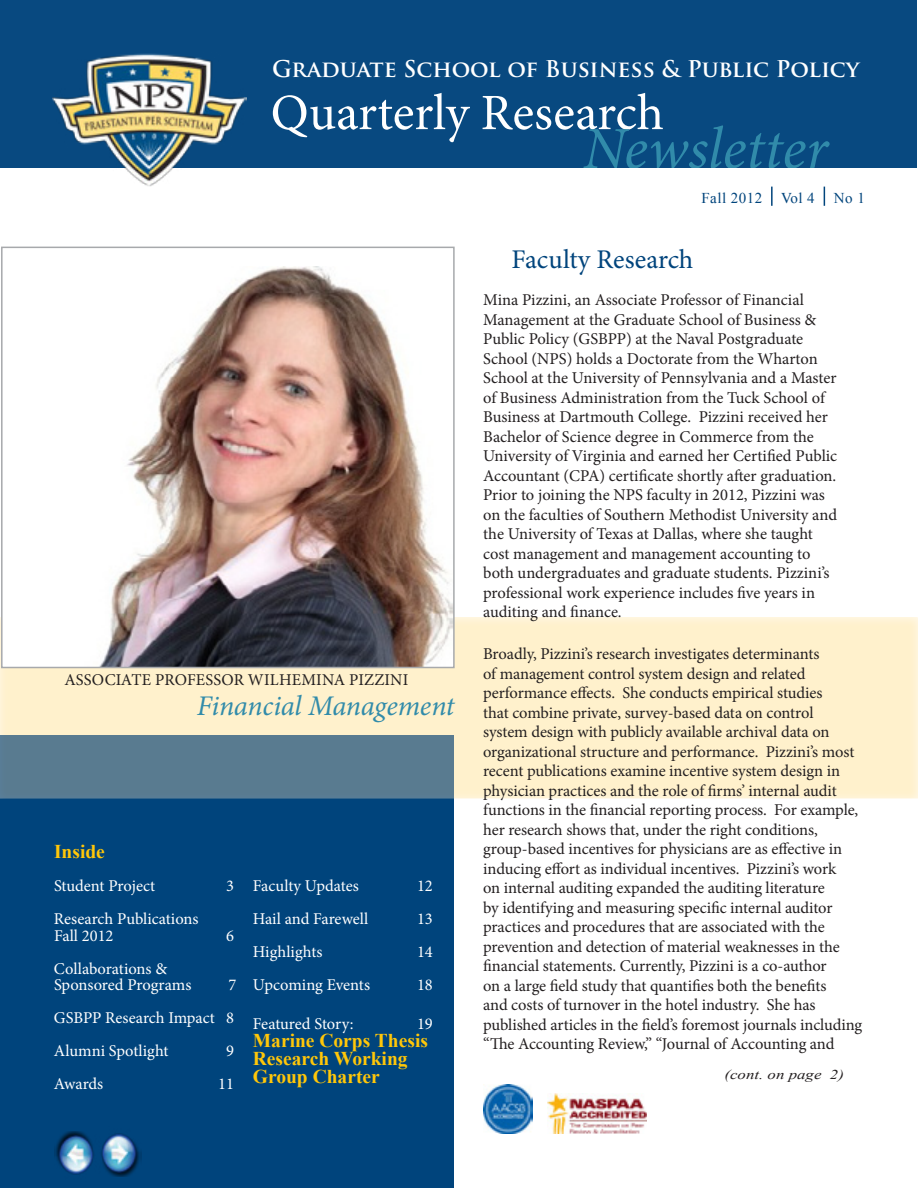
<style>
.page{position:relative;width:918px;height:1188px;background:#fff}
.page>*{position:absolute;margin:0;border:0;box-sizing:border-box;transform-origin:0 0}
.t1{font:italic 60px "Minion Pro";letter-spacing:-.005em;color:#318baa}
.t2{font:51px "Minion Pro";color:#fff}
.t3{font:italic 28.5px "Minion Pro";letter-spacing:-.005em;color:#318baa}
.t4{font:27px "Minion Pro";color:#00447c}
.t5{font:700 22.5px "Trajan Pro";color:#fff}
.t6{font:700 19.5px/18px "Times New Roman";color:#ffc709}
.t7{font:16.5px/19.5px "Minion Pro";letter-spacing:-.005em;color:#231f20}
.t8{font:16.5px/16.5px "Minion Pro";letter-spacing:-.005em;color:#fff}
.t9{font:16.5px "Minion Pro";letter-spacing:.075em;color:#231f20}
.t10{font:15px "Times New Roman";letter-spacing:.03em;color:#00447c}
.t11{font:italic 13.5px "Times New Roman";color:#231f20;scale:1.25 1}
</style>
<div class="page">
<div style="left:0;top:735px;width:453px;height:453px;background:#00447c"></div>
<div style="left:0;top:0;width:917px;height:168px;background:#084980"></div>
<img style="left:53px;top:53px;width:193px;height:134px">
<img style="left:483px;top:1084px;width:49px;height:49px">
<img style="left:548px;top:1093px;width:99px;height:40px">
<div style="left:0;top:604px;width:918px;height:196px;background:#fff;opacity:.75"></div>
<img style="left:54px;top:1131px;width:40px;height:44px">
<img style="left:101px;top:1133px;width:40px;height:43px">
<img style="left:4px;top:267px;width:448px;height:398px">
<div style="left:1px;top:247px;width:454px;height:421px;border:2px solid #a7a9ac"></div>
<svg style="left:771px;top:187px;width:2px;height:19px"></svg>
<svg style="left:824px;top:187px;width:1px;height:19px"></svg>
<h3 class="t5" style="left:272px;top:54px;width:589px">Graduate School of Business &amp; Public Policy</h3>
<h2 class="t2" style="left:271px;top:79px;width:395px">Quarterly Research</h2>
<h1 class="t1" style="left:583px;top:108px;width:246px">Newsletter</h1>
<p class="t9" style="left:64px;top:668px;width:345px">Associate professor Wilhemina Pizzini</p>
<h3 class="t3" style="left:197px;top:686px;width:259px">Financial Management</h3>
<p class="t6" style="left:54px;top:842px;width:52px">Inside</p>
<p class="t8" style="left:54px;top:878px;width:103px">Student Project</p>
<p class="t8" style="left:226px;top:878px;width:9px">3</p>
<p class="t8" style="left:54px;top:911px;width:146px">Research Publications<br>Fall 2012</p>
<p class="t8" style="left:226px;top:927px;width:9px">6</p>
<p class="t8" style="left:54px;top:960px;width:139px">Collaborations &amp;<br>Sponsored Programs</p>
<p class="t8" style="left:54px;top:969px;width:184px;line-height:33px;text-indent:174px">7<br>GSBPP Research Impact 8<br>Alumni Spotlight</p>
<p class="t8" style="left:226px;top:1043px;width:9px">9</p>
<p class="t8" style="left:54px;top:1076px;width:51px">Awards</p>
<p class="t8" style="left:218px;top:1076px;width:17px">11</p>
<p class="t8" style="left:253px;top:878px;width:107px">Faculty Updates</p>
<p class="t8" style="left:417px;top:878px;width:17px">12</p>
<p class="t8" style="left:253px;top:911px;width:117px">Hail and Farewell</p>
<p class="t8" style="left:417px;top:911px;width:17px">13</p>
<p class="t8" style="left:253px;top:944px;width:71px">Highlights</p>
<p class="t8" style="left:417px;top:944px;width:17px">14</p>
<p class="t8" style="left:253px;top:977px;width:119px">Upcoming Events</p>
<p class="t8" style="left:417px;top:977px;width:17px">18</p>
<p class="t8" style="left:253px;top:1016px;width:102px">Featured Story:</p>
<p class="t8" style="left:417px;top:1016px;width:17px">19</p>
<p class="t6" style="left:253px;top:1031px;width:177px">Marine Corps Thesis<br>Research Working<br>Group Charter</p>
<p class="t10" style="left:702px;top:188px;width:62px">Fall 2012</p>
<p class="t10" style="left:781px;top:188px;width:35px">Vol 4</p>
<p class="t10" style="left:834px;top:188px;width:32px">No 1</p>
<h3 class="t4" style="left:511px;top:241px;width:184px">Faculty Research</h3>
<p class="t7" style="left:483px;top:290px;width:356px">Mina Pizzini, an Associate Professor of Financial Management at the Graduate School of Business &amp; Public Policy (GSBPP) at the Naval Postgraduate School (NPS) holds a Doctorate from the Wharton School at the University of Pennsylvania and a Master of Business Administration from the Tuck School of Business at Dartmouth College. Pizzini received her Bachelor of Science degree in Commerce from the University of Virginia and earned her Certified Public Accountant (CPA) certificate shortly after graduation.<br>Prior to joining the NPS faculty in 2012, Pizzini was on the faculties of Southern Methodist University and the University of Texas at Dallas, where she taught cost management and management accounting to both undergraduates and graduate students. Pizzini’s professional work experience includes five years in auditing and finance.</p>
<p class="t7" style="left:483px;top:644px;width:381px">Broadly, Pizzini’s research investigates determinants<br>of management control system design and related performance effects. She conducts empirical studies<br>that combine private, survey-based data on control<br>system design with publicly available archival data on organizational structure and performance. Pizzini’s most recent publications examine incentive system design in physician practices and the role of firms’ internal audit functions in the financial reporting process. For example, her research shows that, under the right conditions, group-based incentives for physicians are as effective in inducing effort as individual incentives. Pizzini’s work<br>on internal auditing expanded the auditing literature<br>by identifying and measuring specific internal auditor practices and procedures that are associated with the prevention and detection of material weaknesses in the financial statements. Currently, Pizzini is a co-author<br>on a large field study that quantifies both the benefits<br>and costs of turnover in the hotel industry. She has published articles in the field’s foremost journals including “The Accounting Review,” “Journal of Accounting and</p>
<p class="t11" style="left:724px;top:1065px;width:97px">(cont. on page 2)</p>
</div>
